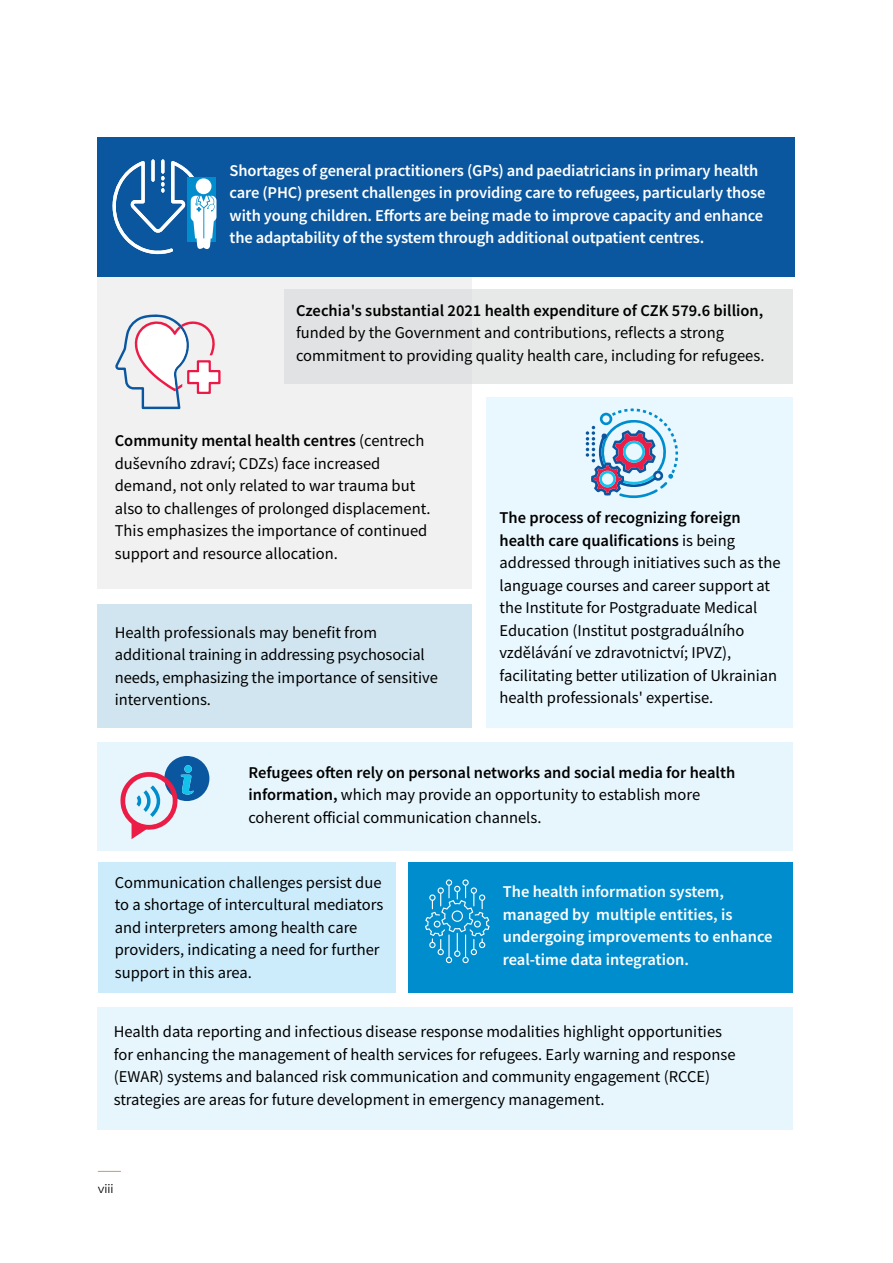
<style>
.page{position:relative;width:893px;height:1263px;background:#fff}
.page>*{position:absolute;margin:0;border:0;box-sizing:border-box;transform-origin:0 0}
.t1{font:16.5px/22.5px "Source Sans Pro";color:#000}
.t2{font:600 16.5px/22.5px "Source Sans Pro";letter-spacing:-.01em;color:#fff}
.t3{font:600 16.5px "Source Sans Pro";color:#000}
.t4{font:300 12px "Fibra";color:#000}
.s1{font-weight:600}
</style>
<div class="page">
<svg style="left:98px;top:1171px;width:23px;height:1px"></svg>
<div style="left:408px;top:862px;width:385px;height:131px;background:#008dce"></div>
<div style="left:97px;top:742px;width:696px;height:108px;background:#e7f6fd"></div>
<div style="left:487px;top:398px;width:306px;height:330px;background:#e9f7fe"></div>
<div style="left:98px;top:276px;width:374px;height:313px;background:#f1f1f2"></div>
<div style="left:98px;top:604px;width:374px;height:124px;background:#d1e5f0"></div>
<div style="left:98px;top:862px;width:297px;height:131px;background:#ccecfc"></div>
<div style="left:98px;top:1008px;width:695px;height:122px;background:#e7f6fd"></div>
<div style="left:97px;top:137px;width:698px;height:139px;background:#0a579f"></div>
<svg style="left:112px;top:159px;width:104px;height:96px"></svg>
<svg style="left:115px;top:314px;width:106px;height:95px"></svg>
<div style="left:285px;top:289px;width:508px;height:95px;background:#e7e8e8"></div>
<div style="left:164px;top:756px;width:45px;height:45px;background:#0a579f;border-radius:50%"></div>
<svg style="left:120px;top:765px;width:74px;height:74px"></svg>
<div style="left:184px;top:765px;width:8px;height:8px;background:#12c2ec;border-radius:50%"></div>
<svg style="left:425px;top:879px;width:65px;height:84px"></svg>
<svg style="left:586px;top:408px;width:92px;height:90px"></svg>
<p class="t2" style="left:230px;top:159px;width:537px">Shortages of general practitioners (GPs) and paediatricians in primary health care (PHC) present challenges in providing care to refugees, particularly those with young children. Efforts are being made to improve capacity and enhance the adaptability of the system through additional outpatient centres.</p>
<p class="t3" style="left:296px;top:299px;width:469px">Czechia's substantial 2021 health expenditure of CZK 579.6 billion,</p>
<p class="t1" style="left:296px;top:321px;width:470px">funded by the Government and contributions, reflects a strong commitment to providing quality health care, including for refugees.</p>
<p class="t1" style="left:115px;top:429px;width:317px"><span class="s1">Community mental health centres</span> (centrech duševního zdraví; CDZs) face increased demand, not only related to war trauma but also to challenges of prolonged displacement.<br>This emphasizes the importance of continued support and resource allocation.</p>
<p class="t1" style="left:115px;top:621px;width:325px">Health professionals may benefit from additional training in addressing psychosocial needs, emphasizing the importance of sensitive interventions.</p>
<p class="t1" style="left:500px;top:506px;width:282px"><span class="s1">The process of recognizing foreign health care qualifications</span> is being addressed through initiatives such as the language courses and career support at the Institute for Postgraduate Medical Education (Institut postgraduálního vzdělávání ve zdravotnictví; IPVZ), facilitating better utilization of Ukrainian health professionals' expertise.</p>
<p class="t1" style="left:248px;top:761px;width:488px"><span class="s1">Refugees often rely on personal networks and social media for health information,</span> which may provide an opportunity to establish more coherent official communication channels.</p>
<p class="t1" style="left:115px;top:871px;width:270px">Communication challenges persist due to a shortage of intercultural mediators and interpreters among health care providers, indicating a need for further support in this area.</p>
<p class="t2" style="left:503px;top:880px;width:271px">The health information system, managed by multiple entities, is undergoing improvements to enhance real-time data integration.</p>
<p class="t1" style="left:114px;top:1021px;width:623px">Health data reporting and infectious disease response modalities highlight opportunities for enhancing the management of health services for refugees. Early warning and response (EWAR) systems and balanced risk communication and community engagement (RCCE) strategies are areas for future development in emergency management.</p>
<p class="t4" style="left:98px;top:1181px;width:17px">viii</p>
</div>
